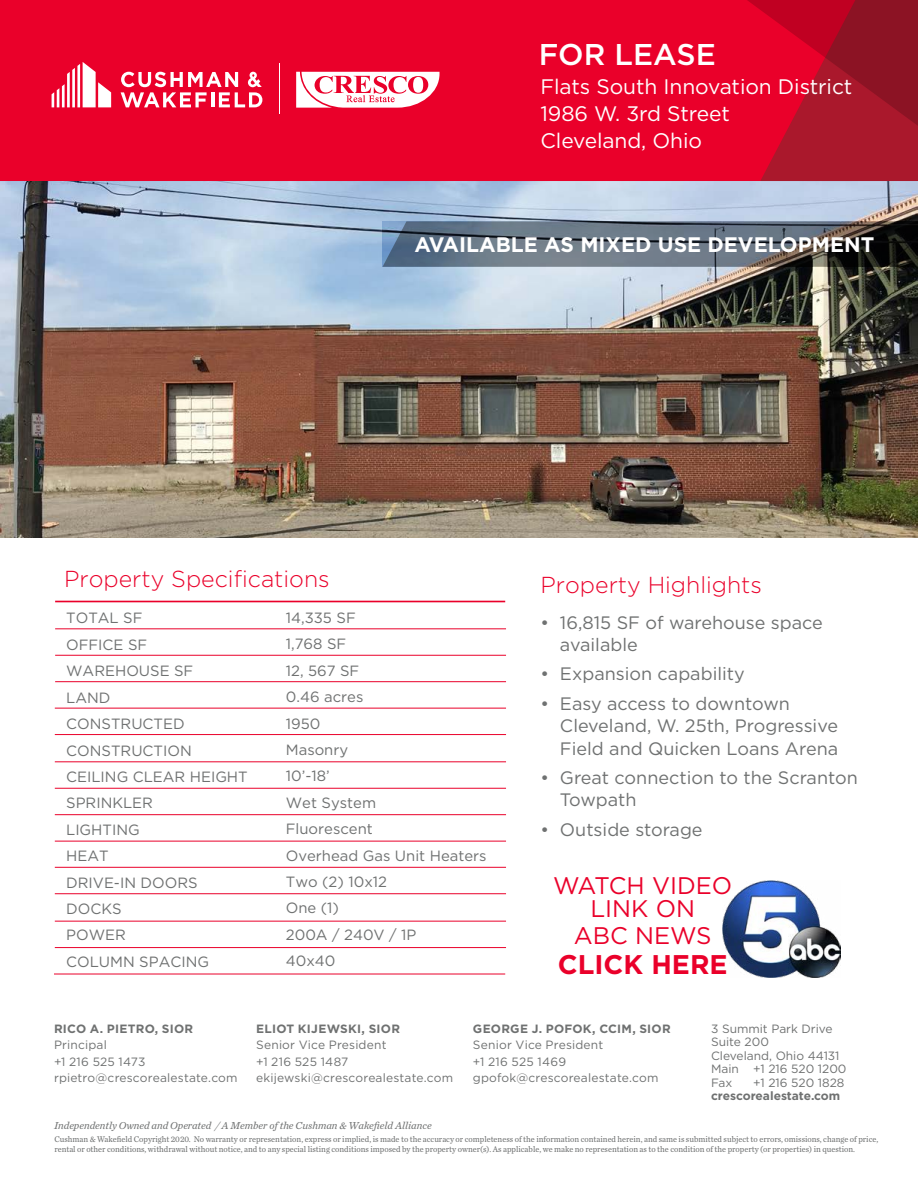
<style>
.page{position:relative;width:918px;height:1188px;background:#fff}
.page>*{position:absolute;margin:0;border:0;box-sizing:border-box;transform-origin:0 0}
.t1{font:500 30px "Gotham";color:#fff}
.t2{font:700 27px "Gotham";color:#ea002a}
.t3{font:24px/23.2px "Gotham";color:#ea002a;text-align:center}
.t4{font:300 23.1px "Gotham";color:#ea002a}
.t5{font:21px/26.7px "Gotham";letter-spacing:-.005em;color:#fff}
.t6{font:700 21px "Gotham";color:#fff}
.t7{font:18px/22.5px "Gotham";color:#6f7171}
.t8{font:14.85px/26.4px "Gotham";color:#6f7171}
.t9{font:12px/16.5px "Gotham";letter-spacing:.01em;color:#6f7171}
.t10{font:700 12px "Gotham";letter-spacing:.015em;color:#6f7171}
.t11{font:italic 10.5px "Chronicle Text G2";color:#6f7171}
.t12{font:8.7px/10.4px "Chronicle Text G2";color:#6f7171;scale:.95 1}
</style>
<div class="page">
<img style="left:0;top:181px;width:918px;height:357px">
<svg style="left:383px;top:221px;width:535px;height:46px;background:#58636d"></svg>
<img style="left:722px;top:880px;width:118px;height:98px">
<div style="left:0;top:0;width:918px;height:181px;background:#ea002a"></div>
<svg style="left:747px;top:0;width:171px;height:181px"></svg>
<hr style="left:279px;top:64px;width:1px;height:50px;background:#fff">
<svg style="left:52px;top:62px;width:59px;height:45px"></svg>
<svg style="left:121px;top:72px;width:141px;height:35px"></svg>
<svg style="left:296px;top:72px;width:144px;height:36px"></svg>
<hr style="left:55px;top:601px;width:450px;height:1px;background:#ea002a">
<hr style="left:55px;top:628px;width:451px;height:1px;background:#ea002a">
<hr style="left:55px;top:655px;width:451px;height:1px;background:#ea002a">
<hr style="left:55px;top:681px;width:451px;height:1px;background:#ea002a">
<hr style="left:55px;top:708px;width:451px;height:1px;background:#ea002a">
<hr style="left:55px;top:734px;width:451px;height:1px;background:#ea002a">
<hr style="left:55px;top:761px;width:451px;height:1px;background:#ea002a">
<hr style="left:55px;top:921px;width:451px;height:1px;background:#ea002a">
<hr style="left:55px;top:788px;width:451px;height:1px;background:#ea002a">
<hr style="left:55px;top:947px;width:451px;height:1px;background:#ea002a">
<hr style="left:55px;top:814px;width:451px;height:1px;background:#ea002a">
<hr style="left:55px;top:867px;width:451px;height:1px;background:#ea002a">
<hr style="left:55px;top:841px;width:451px;height:1px;background:#ea002a">
<hr style="left:55px;top:893px;width:451px;height:1px;background:#ea002a">
<hr style="left:54px;top:974px;width:451px;height:1px;background:#ea002a">
<h1 class="t1" style="left:539px;top:35px;width:179px">FOR LEASE</h1>
<h3 class="t5" style="left:541px;top:73px;width:313px">Flats South Innovation District<br>1986 W. 3rd Street<br>Cleveland, Ohio</h3>
<h3 class="t6" style="left:414px;top:231px;width:462px">AVAILABLE AS MIXED USE DEVELOPMENT</h3>
<h3 class="t4" style="left:64px;top:565px;width:267px">Property Specifications</h3>
<h3 class="t8" style="left:66px;top:605px;width:183px">TOTAL SF<br>OFFICE SF<br>WAREHOUSE SF<br>LAND<br>CONSTRUCTED<br>CONSTRUCTION<br>CEILING CLEAR HEIGHT<br>SPRINKLER<br>LIGHTING<br>HEAT<br>DRIVE-IN DOORS<br>DOCKS<br>POWER<br>COLUMN SPACING</h3>
<h3 class="t8" style="left:286px;top:604px;width:202px">14,335 SF<br>1,768 SF<br>12, 567 SF<br>0.46 acres<br>1950<br>Masonry<br>10’-18’<br>Wet System<br>Fluorescent<br>Overhead Gas Unit Heaters<br>Two (2) 10x12<br>One (1)<br>200A / 240V / 1P<br>40x40</h3>
<h3 class="t4" style="left:540px;top:570px;width:223px">Property Highlights</h3>
<h3 class="t7" style="left:560px;top:611px;width:264px;text-indent:-19px">• 16,815 SF of warehouse space available</h3>
<h3 class="t7" style="left:540px;top:662px;width:206px">• Expansion capability</h3>
<h3 class="t7" style="left:560px;top:692px;width:280px;text-indent:-19px">• Easy access to downtown<br>Cleveland, W. 25th, Progressive<br>Field and Quicken Loans Arena</h3>
<h3 class="t7" style="left:560px;top:766px;width:299px;text-indent:-19px">• Great connection to the Scranton<br>Towpath</h3>
<h3 class="t7" style="left:540px;top:818px;width:164px">• Outside storage</h3>
<h3 class="t3" style="left:553px;top:873px;width:181px">WATCH VIDEO<br>LINK ON</h3>
<h3 class="t3" style="left:574px;top:923px;width:139px">ABC NEWS</h3>
<h2 class="t2" style="left:558px;top:947px;width:171px">CLICK HERE</h2>
<h3 class="t10" style="left:54px;top:1020px;width:141px">RICO A. PIETRO, SIOR</h3>
<h3 class="t9" style="left:54px;top:1036px;width:185px">Principal<br>+1 216 525 1473 rpietro@crescorealestate.com</h3>
<h3 class="t10" style="left:256px;top:1020px;width:145px">ELIOT KIJEWSKI, SIOR</h3>
<h3 class="t9" style="left:256px;top:1036px;width:199px">Senior Vice President<br>+1 216 525 1487 ekijewski@crescorealestate.com</h3>
<p class="t11" style="left:54px;top:1117px;width:379px">Independently Owned and Operated / A Member of the Cushman &amp; Wakefield Alliance</p>
<h3 class="t10" style="left:473px;top:1020px;width:199px">GEORGE J. POFOK, CCIM, SIOR</h3>
<h3 class="t9" style="left:473px;top:1036px;width:187px">Senior Vice President<br>+1 216 525 1469 gpofok@crescorealestate.com</h3>
<h3 class="t9" style="left:711px;top:1021px;width:137px;line-height:13.5px">3 Summit Park Drive<br>Suite 200<br>Cleveland, Ohio 44131<br>Main +1 216 520 1200<br>Fax</h3>
<h3 class="t9" style="left:753px;top:1074px;width:93px">+1 216 520 1828</h3>
<h3 class="t10" style="left:711px;top:1088px;width:131px">crescorealestate.com</h3>
<p class="t12" style="left:54px;top:1133px;width:869px">Cushman &amp; Wakefield Copyright 2020. No warranty or representation, express or implied, is made to the accuracy or completeness of the information contained herein, and same is submitted subject to errors, omissions, change of price, rental or other conditions, withdrawal without notice, and to any special listing conditions imposed by the property owner(s). As applicable, we make no representation as to the condition of the property (or properties) in question.</p>
</div>
